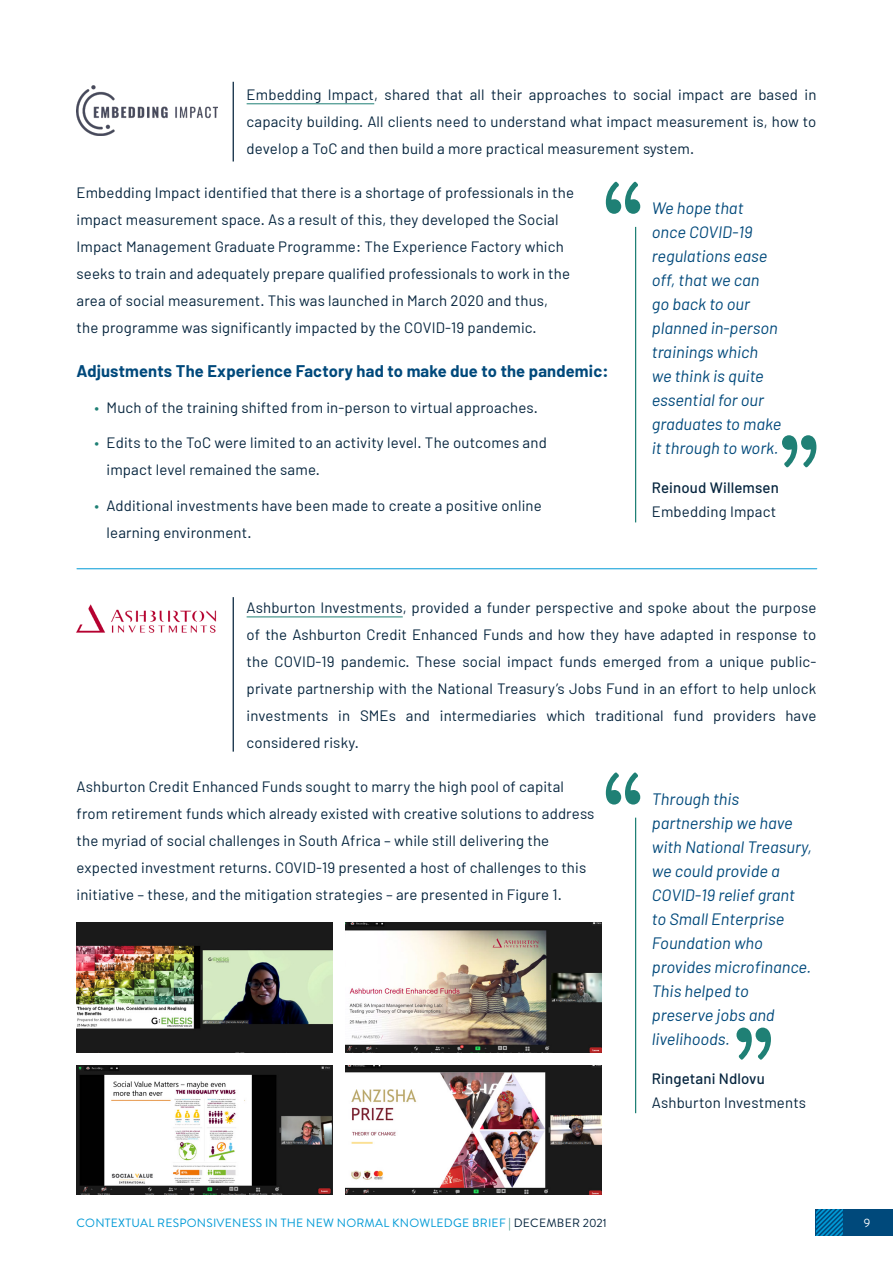
<style>
.page{position:relative;width:893px;height:1263px;background:#fff}
.page>*{position:absolute;margin:0;border:0;box-sizing:border-box;transform-origin:0 0}
.t1{font:italic 16.5px/24px "Barlow";color:#00497b}
.t2{font:700 16.5px "Barlow";letter-spacing:.01em;color:#00497b}
.t3{font:15px/27px "Barlow";letter-spacing:.01em;color:#06253e}
.t4{font:500 15px "Barlow";letter-spacing:.01em;color:#06253e}
.t5{font:12px "Brandon Grotesque";letter-spacing:.02em;color:#009ad6}
.t6{font:12px "Brandon Grotesque";color:#fff}
.s1{color:#1f8075}
.s2{color:#06253e}
</style>
<div class="page">
<div style="left:816px;top:1209px;width:77px;height:27px;background:#00497b"></div>
<svg style="left:816px;top:1209px;width:27px;height:27px"></svg>
<hr style="left:247px;top:103px;width:127px;height:1px;background:#1f8075">
<hr style="left:247px;top:617px;width:156px;height:1px;background:#1f8075">
<hr style="left:77px;top:568px;width:740px;height:1px;background:#009ad6">
<img style="left:77px;top:85px;width:140px;height:50px">
<img style="left:76px;top:604px;width:141px;height:29px">
<hr style="left:233px;top:82px;width:1px;height:79px;background:#06253e">
<hr style="left:233px;top:597px;width:1px;height:155px;background:#06253e">
<svg style="left:606px;top:181px;width:34px;height:33px"></svg>
<svg style="left:606px;top:772px;width:34px;height:32px"></svg>
<svg style="left:782px;top:435px;width:34px;height:33px"></svg>
<svg style="left:736px;top:1027px;width:35px;height:33px"></svg>
<hr style="left:635px;top:227px;width:1px;height:295px;background:#1f8075">
<hr style="left:635px;top:818px;width:1px;height:295px;background:#1f8075">
<img style="left:77px;top:1065px;width:255px;height:130px">
<img style="left:345px;top:1065px;width:256px;height:130px">
<img style="left:77px;top:922px;width:255px;height:130px">
<img style="left:345px;top:922px;width:256px;height:130px">
<p class="t3" style="left:247px;top:81px;width:571px;text-align:justify">Embedding Impact, shared that all their approaches to social impact are based in capacity building. All clients need to understand what impact measurement is, how to develop a ToC and then build a more practical measurement system.</p>
<p class="t3" style="left:77px;top:179px;width:499px">Embedding Impact identified that there is a shortage of professionals in the impact measurement space. As a result of this, they developed the Social Impact Management Graduate Programme: The Experience Factory which seeks to train and adequately prepare qualified professionals to work in the area of social measurement. This was launched in March 2020 and thus,<br>the programme was significantly impacted by the COVID-19 pandemic.</p>
<p class="t2" style="left:77px;top:361px;width:533px">Adjustments The Experience Factory had to make due to the pandemic:</p>
<p class="t3" style="left:95px;top:393px;width:445px"><span class="s1">•</span> Much of the training shifted from in-person to virtual approaches.</p>
<p class="t3" style="left:107px;top:429px;width:442px;text-indent:-12px"><span class="s1">•</span> Edits to the ToC were limited to an activity level. The outcomes and impact level remained the same.</p>
<p class="t3" style="left:107px;top:491px;width:437px;text-indent:-12px"><span class="s1">•</span> Additional investments have been made to create a positive online learning environment.</p>
<p class="t1" style="left:652px;top:195px;width:131px">We hope that once COVID-19 regulations ease off, that we can<br>go back to our planned in-person trainings which we think is quite essential for our graduates to make it through to work.</p>
<p class="t4" style="left:652px;top:477px;width:129px">Reinoud Willemsen</p>
<p class="t3" style="left:652px;top:498px;width:126px">Embedding Impact</p>
<p class="t3" style="left:247px;top:594px;width:571px;text-align:justify">Ashburton Investments, provided a funder perspective and spoke about the purpose of the Ashburton Credit Enhanced Funds and how they have adapted in response to the COVID-19 pandemic. These social impact funds emerged from a unique public&shy;private partnership with the National Treasury’s Jobs Fund in an effort to help unlock investments in SMEs and intermediaries which traditional fund providers have considered risky.</p>
<p class="t3" style="left:77px;top:773px;width:519px">Ashburton Credit Enhanced Funds sought to marry the high pool of capital from retirement funds which already existed with creative solutions to address the myriad of social challenges in South Africa – while still delivering the expected investment returns. COVID-19 presented a host of challenges to this initiative – these, and the mitigation strategies – are presented in Figure 1.</p>
<p class="t1" style="left:652px;top:786px;width:162px">Through this partnership we have with National Treasury, we could provide a<br>COVID-19 relief grant to Small Enterprise<br>Foundation who provides microfinance.<br>This helped to preserve jobs and livelihoods.</p>
<p class="t4" style="left:652px;top:1068px;width:115px">Ringetani Ndlovu</p>
<p class="t3" style="left:652px;top:1089px;width:156px">Ashburton Investments</p>
<p class="t5" style="left:77px;top:1214px;width:532px">CONTEXTUAL RESPONSIVENESS IN THE NEW NORMAL KNOWLEDGE BRIEF <span class="s1">|</span> <span class="s2">DECEMBER 2021</span></p>
<p class="t6" style="left:864px;top:1214px;width:8px">9</p>
</div>
